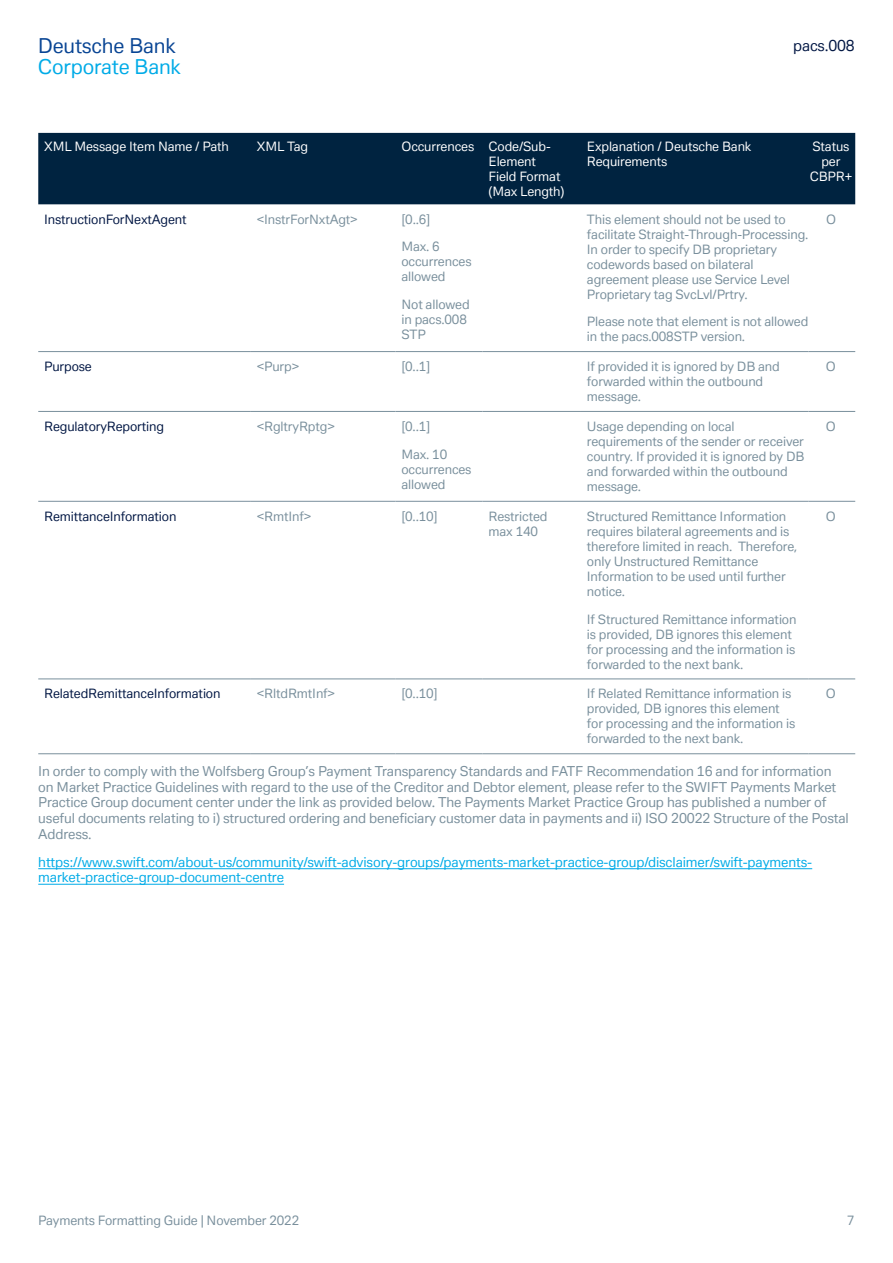
<style>
.page{position:relative;width:893px;height:1263px;background:#fff}
.page>*{position:absolute;margin:0;border:0;box-sizing:border-box;transform-origin:0 0}
.t1{font:20.25px "Deutsche Bank Text";letter-spacing:-.01em;color:#00abe7}
.t2{font:20.25px "Deutsche Bank Text";letter-spacing:-.01em;color:#094594}
.t3{font:15px "Deutsche Bank Text";letter-spacing:-.01em;color:#001643}
.t4{font:13.5px/15.5px "Deutsche Bank Text";letter-spacing:-.01em;color:#798f9c}
.t5{font:13.5px/15.5px "Deutsche Bank Text";letter-spacing:-.01em;color:#00abe7}
.t6{font:12.75px/15px "Deutsche Bank Text";letter-spacing:-.01em;color:#798f9c}
.t7{font:12.75px/15px "Deutsche Bank Text";letter-spacing:-.01em;color:#fff}
.t8{font:12.75px "Deutsche Bank Text";letter-spacing:-.01em;color:#001643}
</style>
<div class="page">
<hr style="left:38px;top:868px;width:774px;height:1px;background:#00abe7">
<hr style="left:38px;top:884px;width:246px;height:1px;background:#00abe7">
<div style="left:38px;top:133px;width:817px;height:71px;background:#002340"></div>
<hr style="left:38px;top:351px;width:213px;height:1px;background:#798f9c">
<hr style="left:251px;top:351px;width:144px;height:1px;background:#798f9c">
<hr style="left:395px;top:351px;width:88px;height:1px;background:#798f9c">
<hr style="left:483px;top:351px;width:98px;height:1px;background:#798f9c">
<hr style="left:581px;top:351px;width:227px;height:1px;background:#798f9c">
<hr style="left:808px;top:351px;width:47px;height:1px;background:#798f9c">
<hr style="left:38px;top:411px;width:213px;height:1px;background:#798f9c">
<hr style="left:251px;top:411px;width:144px;height:1px;background:#798f9c">
<hr style="left:395px;top:411px;width:88px;height:1px;background:#798f9c">
<hr style="left:483px;top:411px;width:98px;height:1px;background:#798f9c">
<hr style="left:581px;top:411px;width:227px;height:1px;background:#798f9c">
<hr style="left:808px;top:411px;width:47px;height:1px;background:#798f9c">
<hr style="left:38px;top:501px;width:213px;height:1px;background:#798f9c">
<hr style="left:251px;top:501px;width:144px;height:1px;background:#798f9c">
<hr style="left:395px;top:501px;width:88px;height:1px;background:#798f9c">
<hr style="left:483px;top:501px;width:98px;height:1px;background:#798f9c">
<hr style="left:581px;top:501px;width:227px;height:1px;background:#798f9c">
<hr style="left:808px;top:501px;width:47px;height:1px;background:#798f9c">
<hr style="left:38px;top:678px;width:213px;height:1px;background:#798f9c">
<hr style="left:251px;top:678px;width:144px;height:1px;background:#798f9c">
<hr style="left:395px;top:678px;width:88px;height:1px;background:#798f9c">
<hr style="left:483px;top:678px;width:98px;height:1px;background:#798f9c">
<hr style="left:581px;top:678px;width:227px;height:1px;background:#798f9c">
<hr style="left:808px;top:678px;width:47px;height:1px;background:#798f9c">
<hr style="left:38px;top:753px;width:213px;height:1px;background:#798f9c">
<hr style="left:251px;top:753px;width:144px;height:1px;background:#798f9c">
<hr style="left:395px;top:753px;width:88px;height:1px;background:#798f9c">
<hr style="left:483px;top:753px;width:98px;height:1px;background:#798f9c">
<hr style="left:581px;top:753px;width:227px;height:1px;background:#798f9c">
<hr style="left:808px;top:753px;width:47px;height:1px;background:#798f9c">
<h1 class="t2" style="left:38px;top:33px;width:140px">Deutsche Bank</h1>
<h1 class="t1" style="left:38px;top:53px;width:145px">Corporate Bank</h1>
<p class="t3" style="left:793px;top:36px;width:63px">pacs.008</p>
<p class="t7" style="left:44px;top:138px;width:186px">XML Message Item Name / Path</p>
<p class="t7" style="left:257px;top:138px;width:53px">XML Tag</p>
<p class="t7" style="left:489px;top:138px;width:77px;text-indent:-87px">Occurrences Code/Sub-<br>Element<br>Field Format (Max Length)</p>
<p class="t7" style="left:587px;top:138px;width:166px">Explanation / Deutsche Bank<br>Requirements</p>
<p class="t7" style="left:810px;top:138px;width:44px;text-align:center">Status per<br>CBPR+</p>
<p class="t8" style="left:44px;top:211px;width:144px">InstructionForNextAgent</p>
<p class="t6" style="left:257px;top:211px;width:102px">&lt;InstrForNxtAgt&gt;</p>
<p class="t6" style="left:401px;top:205px;width:40px;line-height:27.8px">[0..6]<br>Max. 6</p>
<p class="t6" style="left:401px;top:254px;width:72px">occurrences allowed</p>
<p class="t6" style="left:401px;top:297px;width:70px">Not allowed in pacs.008<br>STP</p>
<p class="t6" style="left:826px;top:211px;width:11px">O</p>
<p class="t6" style="left:587px;top:211px;width:223px">This element should not be used to facilitate Straight-Through-Processing.<br>In order to specify DB proprietary codewords based on bilateral agreement please use Service Level Proprietary tag SvcLvl/Prtry.</p>
<p class="t6" style="left:587px;top:314px;width:223px">Please note that element is not allowed in the pacs.008STP version.</p>
<p class="t8" style="left:44px;top:358px;width:49px">Purpose</p>
<p class="t6" style="left:257px;top:359px;width:44px">&lt;Purp&gt;</p>
<p class="t6" style="left:401px;top:359px;width:30px">[0..1]</p>
<p class="t6" style="left:587px;top:359px;width:194px">If provided it is ignored by DB and forwarded within the outbound message.</p>
<p class="t6" style="left:826px;top:359px;width:11px">O</p>
<p class="t8" style="left:44px;top:418px;width:121px">RegulatoryReporting</p>
<p class="t6" style="left:257px;top:419px;width:80px">&lt;RgltryRptg&gt;</p>
<p class="t6" style="left:401px;top:412px;width:47px;line-height:27.8px">[0..1]<br>Max. 10</p>
<p class="t6" style="left:401px;top:461px;width:72px">occurrences allowed</p>
<p class="t6" style="left:587px;top:419px;width:219px">Usage depending on local requirements of the sender or receiver country. If provided it is ignored by DB and forwarded within the outbound message.</p>
<p class="t6" style="left:826px;top:419px;width:11px">O</p>
<p class="t8" style="left:44px;top:508px;width:134px">RemittanceInformation</p>
<p class="t6" style="left:257px;top:508px;width:56px">&lt;RmtInf&gt;</p>
<p class="t6" style="left:401px;top:508px;width:38px">[0..10]</p>
<p class="t6" style="left:489px;top:508px;width:60px">Restricted max 140</p>
<p class="t6" style="left:587px;top:508px;width:212px">Structured Remittance Information requires bilateral agreements and is therefore limited in reach. Therefore, only Unstructured Remittance<br>Information to be used until further notice.</p>
<p class="t6" style="left:587px;top:611px;width:211px">If Structured Remittance information is provided, DB ignores this element for processing and the information is forwarded to the next bank.</p>
<p class="t6" style="left:826px;top:508px;width:11px">O</p>
<p class="t8" style="left:44px;top:686px;width:178px">RelatedRemittanceInformation</p>
<p class="t6" style="left:257px;top:686px;width:80px">&lt;RltdRmtInf&gt;</p>
<p class="t6" style="left:401px;top:686px;width:38px">[0..10]</p>
<p class="t6" style="left:587px;top:686px;width:210px">If Related Remittance information is provided, DB ignores this element for processing and the information is forwarded to the next bank.</p>
<p class="t6" style="left:826px;top:686px;width:11px">O</p>
<p class="t4" style="left:38px;top:763px;width:812px">In order to comply with the Wolfsberg Group’s Payment Transparency Standards and FATF Recommendation 16 and for information on Market Practice Guidelines with regard to the use of the Creditor and Debtor element, please refer to the SWIFT Payments Market Practice Group document center under the link as provided below. The Payments Market Practice Group has published a number of useful documents relating to i) structured ordering and beneficiary customer data in payments and ii) ISO 20022 Structure of the Postal Address.</p>
<p class="t5" style="left:38px;top:854px;width:775px">https://www.swift.com/about-us/community/swift-advisory-groups/payments-market-practice-group/disclaimer/swift-payments&shy;market-practice-group-document-centre</p>
<p class="t6" style="left:38px;top:1212px;width:262px">Payments Formatting Guide | November 2022</p>
<p class="t6" style="left:847px;top:1212px;width:9px">7</p>
</div>
